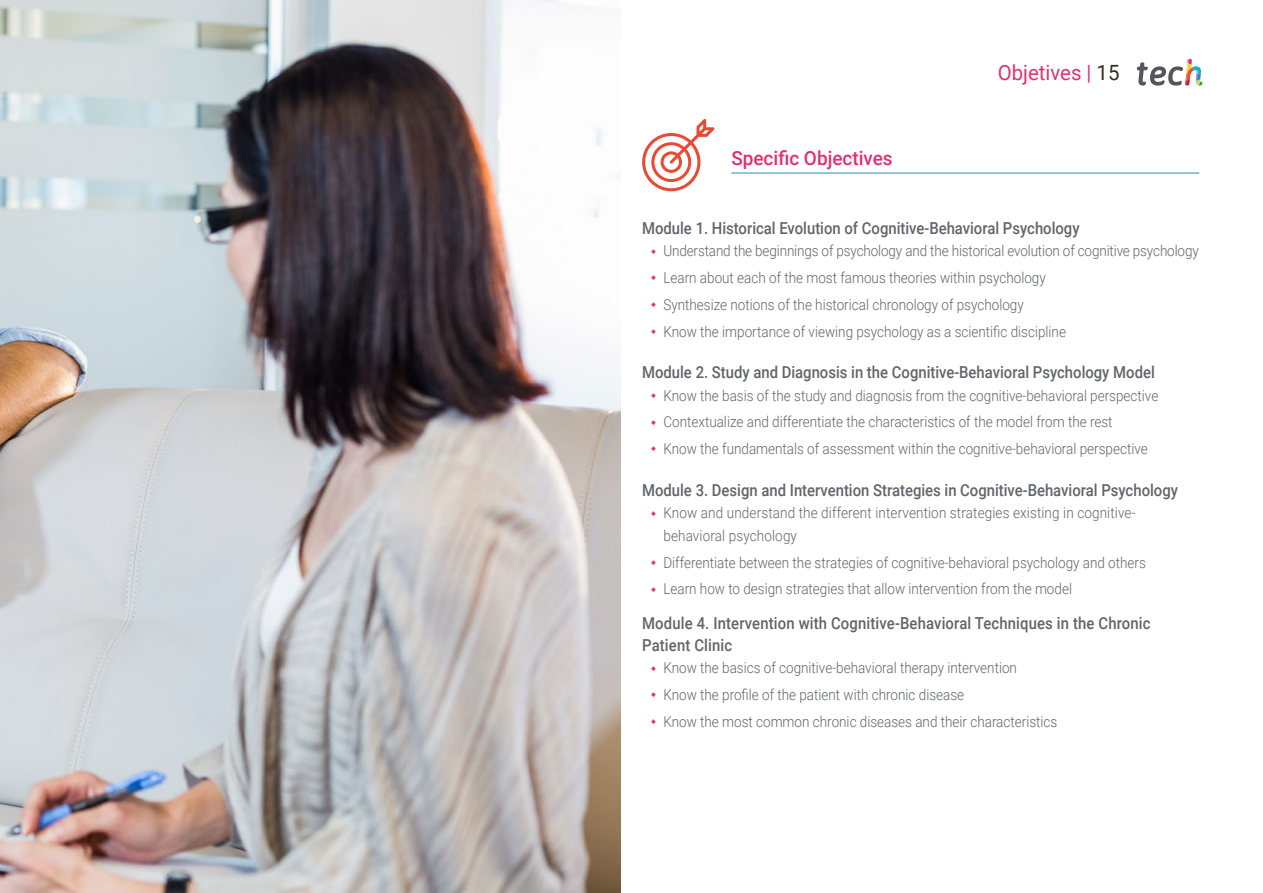
<style>
.page{position:relative;width:1263px;height:893px;background:#fff}
.page>*{position:absolute;margin:0;border:0;box-sizing:border-box;transform-origin:0 0}
.t1{font:21px "Roboto";color:#df3174}
.t2{font:500 19.5px "Roboto";color:#e03073}
.t3{font:500 16.5px/22.5px "Roboto";color:#61646a;scale:.9 1}
.t4{font:300 15px/26.7px "Roboto";color:#61646a;scale:.9 1}
.s1{color:#e03073}
.s2{color:#312e20}
</style>
<div class="page">
<svg style="left:1137px;top:59px;width:65px;height:27px"></svg>
<img style="left:0;top:0;width:621px;height:893px">
<hr style="left:731px;top:173px;width:468px;height:1px;background:#2488c9">
<svg style="left:642px;top:119px;width:72px;height:72px"></svg>
<h2 class="t2" style="left:731px;top:144px;width:163px">Specific Objectives</h2>
<h1 class="t1" style="left:998px;top:57px;width:123px">Objetives <span class="s1">|</span> <span class="s2">15</span></h1>
<p class="t3" style="left:642px;top:216px;width:488px">Module 1. Historical Evolution of Cognitive-Behavioral Psychology</p>
<p class="t4" style="left:663px;top:237px;width:596px">Understand the beginnings of psychology and the historical evolution of cognitive psychology Learn about each of the most famous theories within psychology<br>Synthesize notions of the historical chronology of psychology<br>Know the importance of viewing psychology as a scientific discipline</p>
<p class="t3" style="left:642px;top:361px;width:571px">Module 2. Study and Diagnosis in the Cognitive-Behavioral Psychology Model</p>
<p class="t4" style="left:663px;top:381px;width:551px">Know the basis of the study and diagnosis from the cognitive-behavioral perspective<br>Contextualize and differentiate the characteristics of the model from the rest<br>Know the fundamentals of assessment within the cognitive-behavioral perspective</p>
<p class="t3" style="left:642px;top:478px;width:597px">Module 3. Design and Intervention Strategies in Cognitive-Behavioral Psychology</p>
<p class="t4" style="left:663px;top:501px;width:526px;line-height:22.5px">Know and understand the different intervention strategies existing in cognitive&shy;behavioral psychology</p>
<p class="t4" style="left:663px;top:548px;width:538px">Differentiate between the strategies of cognitive-behavioral psychology and others<br>Learn how to design strategies that allow intervention from the model</p>
<p class="t3" style="left:642px;top:611px;width:566px">Module 4. Intervention with Cognitive-Behavioral Techniques in the Chronic<br>Patient Clinic</p>
<p class="t4" style="left:663px;top:654px;width:439px">Know the basics of cognitive-behavioral therapy intervention<br>Know the profile of the patient with chronic disease<br>Know the most common chronic diseases and their characteristics</p>
</div>
